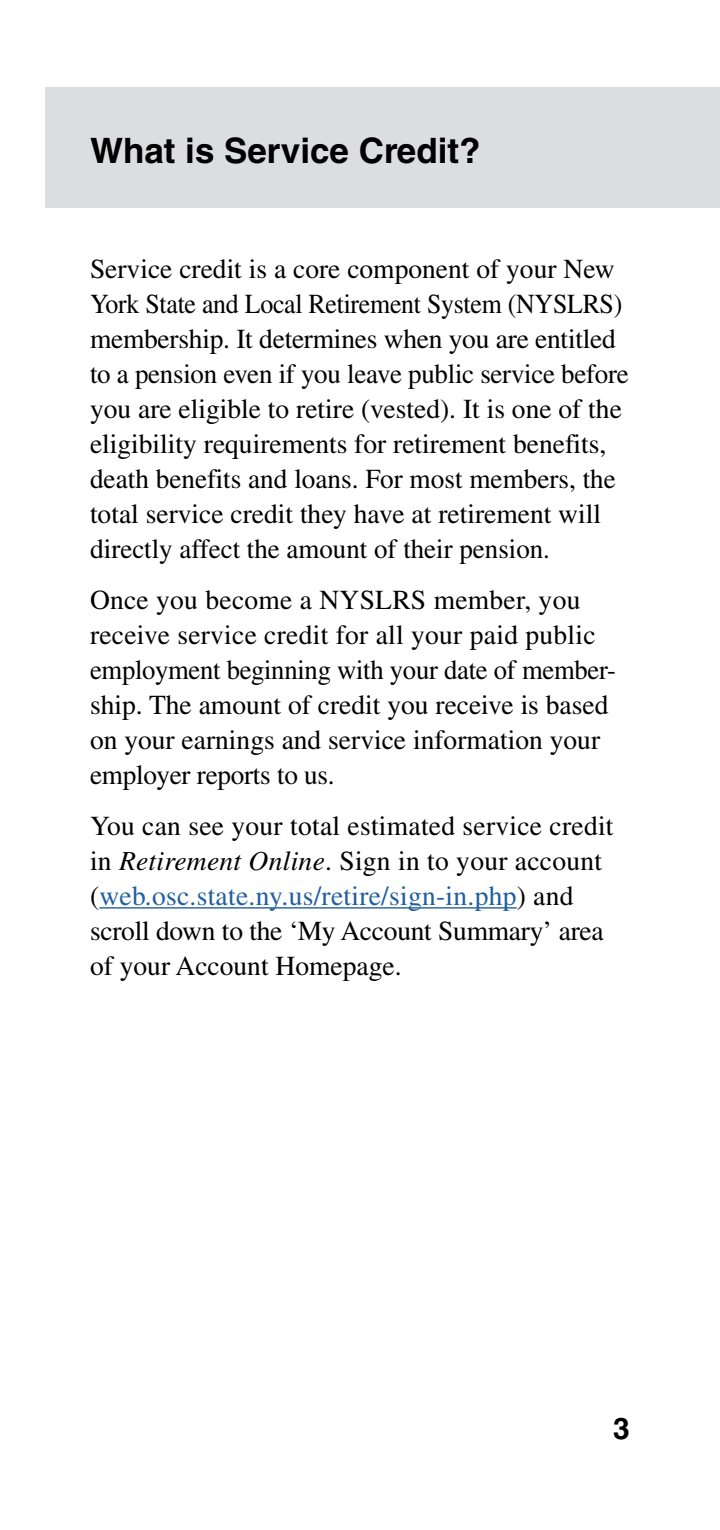
<style>
.page{position:relative;width:720px;height:1530px;background:#fff}
.page>*{position:absolute;margin:0;border:0;box-sizing:border-box;transform-origin:0 0}
.t1{font:700 35px "Helvetica LT Std";color:#000}
.t2{font:700 30px "Helvetica LT Std";color:#000}
.t3{font:27.5px/35px "Times LT Std";color:#000}
.s1{font-style:italic}
.s2{color:#215e9e}
</style>
<div class="page">
<div style="left:45px;top:88px;width:675px;height:120px;background:#dcddde"></div>
<hr style="left:99px;top:907px;width:418px;height:2px;background:#215e9e">
<p class="t1" style="left:90px;top:129px;width:392px">What is Service Credit?</p>
<p class="t3" style="left:90px;top:251px;width:540px">Service credit is a core component of your New York State and Local Retirement System (NYSLRS) membership. It determines when you are entitled to a pension even if you leave public service before you are eligible to retire (vested). It is one of the eligibility requirements for retirement benefits, death benefits and loans. For most members, the total service credit they have at retirement will directly affect the amount of their pension.</p>
<p class="t3" style="left:90px;top:582px;width:528px">Once you become a NYSLRS member, you receive service credit for all your paid public employment beginning with your date of member&shy;ship. The amount of credit you receive is based on your earnings and service information your employer reports to us.</p>
<p class="t3" style="left:90px;top:808px;width:525px">You can see your total estimated service credit in <span class="s1">Retirement Online</span>. Sign in to your account (<span class="s2">web.osc.state.ny.us/retire/sign-in.php</span>) and scroll down to the ‘My Account Summary’ area of your Account Homepage.</p>
<p class="t2" style="left:613px;top:1410px;width:18px">3</p>
</div>
